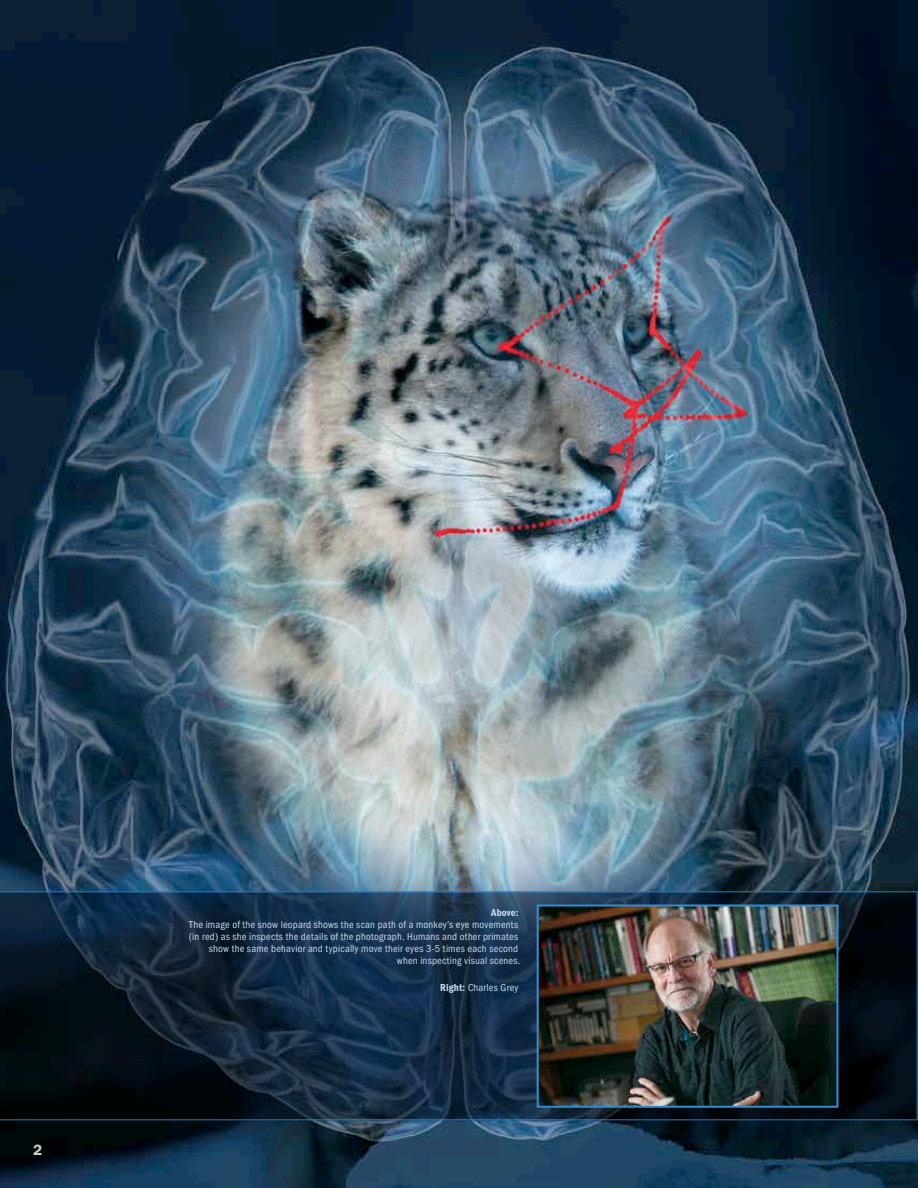
<style>
.page{position:relative;width:918px;height:1188px;background:#fff}
.page>*{position:absolute;margin:0;border:0;box-sizing:border-box;transform-origin:0 0}
.t1{font:600 15px "ITC Franklin Gothic Std";color:#cecbcc}
.t2{font:condensed 10.5px/12px "ITC Franklin Gothic Std";letter-spacing:.02em;color:#cad9ef;text-align:right}
.t3{font:10.5px "ITC Franklin Gothic Std Dm Cd";letter-spacing:.02em;color:#cad9ef}
.s1{font-family:"ITC Franklin Gothic Std Dm Cd";font-stretch:normal}
</style>
<div class="page">
<img style="left:0;top:0;width:918px;height:1188px">
<svg style="left:0;top:891px;width:918px;height:229px;background:#0f2235"></svg>
<img style="left:540px;top:907px;width:296px;height:198px">
<div style="left:537px;top:904px;width:302px;height:204px;border:2px solid #358ccb"></div>
<h1 class="t1" style="left:33px;top:1141px;width:11px">2</h1>
<p class="t3" style="left:491px;top:907px;width:29px">Above:</p>
<p class="t2" style="left:189px;top:919px;width:333px">The image of the snow leopard shows the scan path of a monkey’s eye movements (in red) as she inspects the details of the photograph. Humans and other primates show the same behavior and typically move their eyes 3-5 times each second when inspecting visual scenes.</p>
<p class="t2" style="left:440px;top:982px;width:80px"><span class="s1">Right:</span> Charles Grey</p>
</div>
